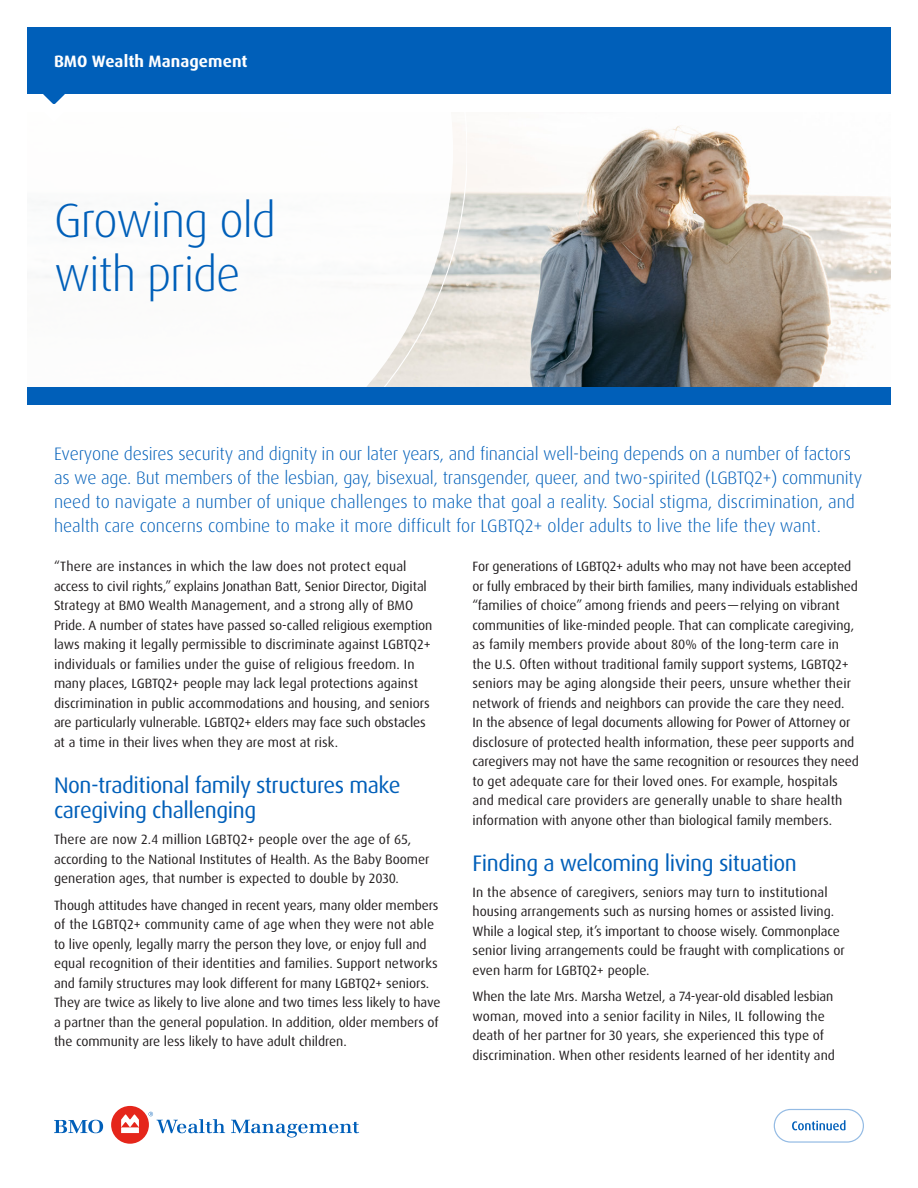
<style>
.page{position:relative;width:918px;height:1188px;background:#fff}
.page>*{position:absolute;margin:0;border:0;box-sizing:border-box;transform-origin:0 0}
.Cover_Title{font:300 48px/54px "Dax OT";letter-spacing:-.025em;color:#005fb9}
.Section_Sub-head_Rev{font:22.5px/25.5px "Dax OT";letter-spacing:-.02em;color:#005fb9}
.Intro_Copy_Blue{font:300 18px/24px "Dax OT";letter-spacing:-.01em;color:#005fb9}
.t1{font:700 16.5px "Dax OT";letter-spacing:.005em;color:#fff}
.Body_Copy{font:13.5px/19.5px "Dax OT";color:#231f20}
</style>
<div class="page">
<svg style="left:774px;top:1109px;width:90px;height:34px"></svg>
<img style="left:467px;top:125px;width:424px;height:262px">
<svg style="left:453px;top:123px;width:14px;height:264px"></svg>
<svg style="left:45px;top:123px;width:408px;height:264px"></svg>
<div style="left:27px;top:27px;width:864px;height:67px;background:#005fb9"></div>
<svg style="left:43px;top:94px;width:22px;height:10px"></svg>
<div style="left:27px;top:387px;width:864px;height:18px;background:#005fb9"></div>
<svg style="left:54px;top:1120px;width:49px;height:13px"></svg>
<div style="left:111px;top:1106px;width:38px;height:38px;background:#e5261b;border-radius:50%"></div>
<svg style="left:231px;top:1120px;width:128px;height:18px"></svg>
<svg style="left:121px;top:1114px;width:18px;height:19px"></svg>
<svg style="left:149px;top:1112px;width:76px;height:21px"></svg>
<p class="t1" style="left:54px;top:51px;width:195px">BMO Wealth Management</p>
<p class="Cover_Title" style="left:54px;top:194px;width:224px">Growing old with pride</p>
<p class="Intro_Copy_Blue" style="left:54px;top:442px;width:810px">Everyone desires security and dignity in our later years, and financial well-being depends on a number of factors as we age. But members of the lesbian, gay, bisexual, transgender, queer, and two-spirited (LGBTQ2+) community need to navigate a number of unique challenges to make that goal a reality. Social stigma, discrimination, and health care concerns combine to make it more difficult for LGBTQ2+ older adults to live the life they want.</p>
<p class="Body_Copy" style="left:54px;top:557px;width:380px">“There are instances in which the law does not protect equal access to civil rights,” explains Jonathan Batt, Senior Director, Digital Strategy at BMO Wealth Management, and a strong ally of BMO Pride. A number of states have passed so-called religious exemption laws making it legally permissible to discriminate against LGBTQ2+ individuals or families under the guise of religious freedom. In many places, LGBTQ2+ people may lack legal protections against discrimination in public accommodations and housing, and seniors are particularly vulnerable. LGBTQ2+ elders may face such obstacles at a time in their lives when they are most at risk.</p>
<p class="Section_Sub-head_Rev" style="left:54px;top:772px;width:348px">Non-traditional family structures make caregiving challenging</p>
<p class="Body_Copy" style="left:54px;top:830px;width:377px">There are now 2.4 million LGBTQ2+ people over the age of 65, according to the National Institutes of Health. As the Baby Boomer generation ages, that number is expected to double by 2030.</p>
<p class="Body_Copy" style="left:54px;top:895px;width:388px">Though attitudes have changed in recent years, many older members of the LGBTQ2+ community came of age when they were not able to live openly, legally marry the person they love, or enjoy full and equal recognition of their identities and families. Support networks and family structures may look different for many LGBTQ2+ seniors.<br>They are twice as likely to live alone and two times less likely to have a partner than the general population. In addition, older members of the community are less likely to have adult children.</p>
<p class="Body_Copy" style="left:472px;top:557px;width:388px">For generations of LGBTQ2+ adults who may not have been accepted or fully embraced by their birth families, many individuals established “families of choice” among friends and peers—relying on vibrant communities of like-minded people. That can complicate caregiving, as family members provide about 80% of the long-term care in the U.S. Often without traditional family support systems, LGBTQ2+ seniors may be aging alongside their peers, unsure whether their network of friends and neighbors can provide the care they need.<br>In the absence of legal documents allowing for Power of Attorney or disclosure of protected health information, these peer supports and caregivers may not have the same recognition or resources they need to get adequate care for their loved ones. For example, hospitals and medical care providers are generally unable to share health information with anyone other than biological family members.</p>
<p class="Section_Sub-head_Rev" style="left:472px;top:850px;width:326px">Finding a welcoming living situation</p>
<p class="Body_Copy" style="left:472px;top:883px;width:374px">In the absence of caregivers, seniors may turn to institutional housing arrangements such as nursing homes or assisted living.<br>While a logical step, it’s important to choose wisely. Commonplace senior living arrangements could be fraught with complications or even harm for LGBTQ2+ people.</p>
<p class="Body_Copy" style="left:472px;top:987px;width:364px">When the late Mrs. Marsha Wetzel, a 74-year-old disabled lesbian woman, moved into a senior facility in Niles, IL following the death of her partner for 30 years, she experienced this type of discrimination. When other residents learned of her identity and</p>
</div>
